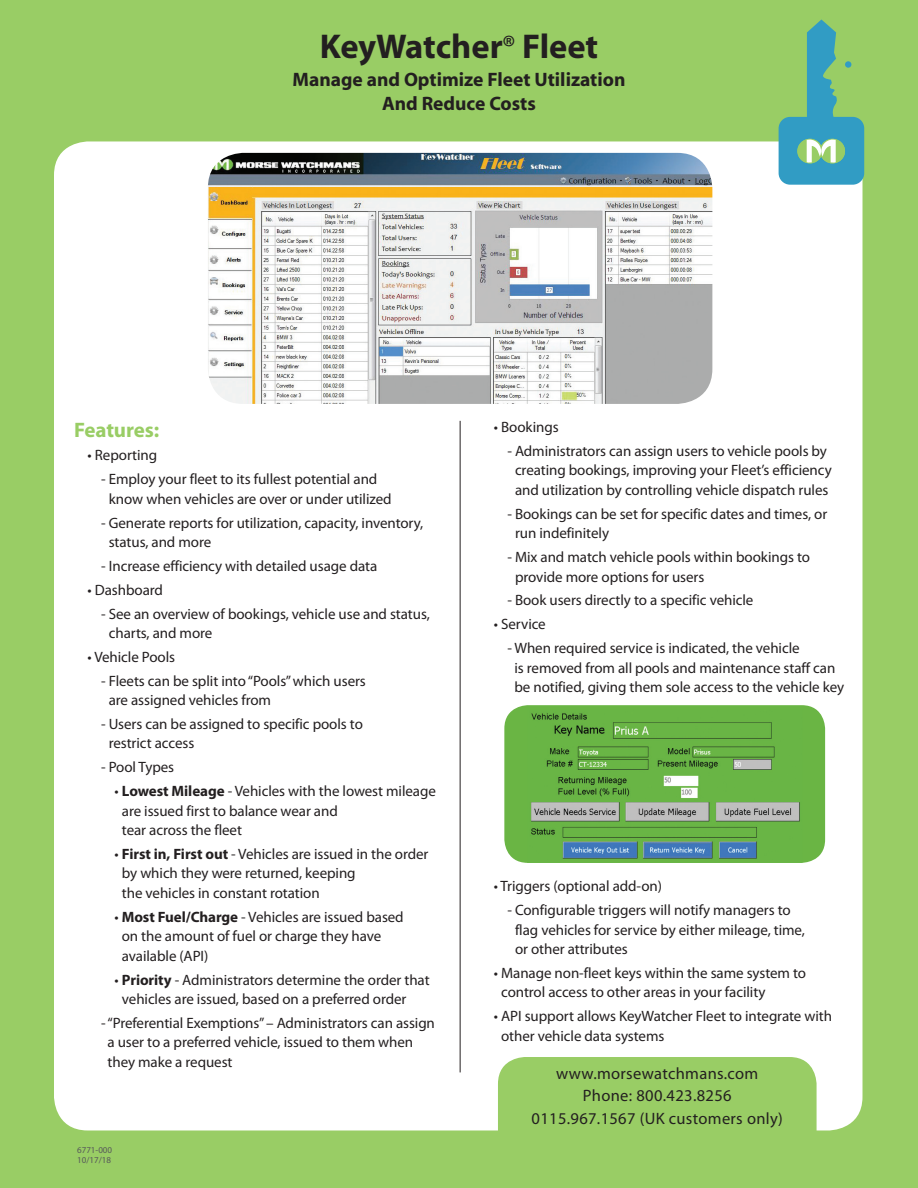
<style>
.page{position:relative;width:918px;height:1188px;background:#99cd65}
.page>*{position:absolute;margin:0;border:0;box-sizing:border-box;transform-origin:0 0}
.t1{font:700 34.5px "Myriad";color:#231f20}
.t2{font:700 21px "Myriad Pro";letter-spacing:-.005em;color:#99cd65}
.t3{font:700 19.5px/24px "Myriad";color:#231f20;text-align:center}
.t4{font:16.5px "Myriad Pro";letter-spacing:.02em;color:#231f20}
.t5{font:15px/19.5px "Myriad Pro";letter-spacing:-.005em;color:#231f20}
.t6{font:9px/9.8px "Myriad Pro";color:#57585a}
.s1{font-weight:700}
</style>
<div class="page">
<div style="left:54px;top:141px;width:808px;height:989px;background:#fff;border-radius:34px"></div>
<svg style="left:779px;top:19px;width:85px;height:166px"></svg>
<hr style="left:460px;top:421px;width:1px;height:651px;background:#231f20">
<div style="left:498px;top:1057px;width:319px;height:74px;background:#99cd65"></div>
<img style="left:208px;top:153px;width:504px;height:251px">
<div style="left:504px;top:705px;width:321px;height:158px;background:#6ab544;border-radius:23px"></div>
<img style="left:531px;top:713px;width:269px;height:146px">
<h1 class="t1" style="left:320px;top:28px;width:280px">KeyWatcher<sup>®</sup> Fleet</h1>
<h3 class="t3" style="left:293px;top:68px;width:334px">Manage and Optimize Fleet Utilization<br>And Reduce Costs</h3>
<p class="t2" style="left:74px;top:416px;width:87px">Features:</p>
<p class="t5" style="left:88px;top:445px;width:71px">• Reporting</p>
<p class="t5" style="left:109px;top:469px;width:284px;text-indent:-8px">- Employ your fleet to its fullest potential and know when vehicles are over or under utilized</p>
<p class="t5" style="left:109px;top:513px;width:316px;text-indent:-8px">- Generate reports for utilization, capacity, inventory, status, and more</p>
<p class="t5" style="left:101px;top:556px;width:278px">- Increase efficiency with detailed usage data</p>
<p class="t5" style="left:88px;top:580px;width:77px">• Dashboard</p>
<p class="t5" style="left:109px;top:603px;width:323px;text-indent:-8px">- See an overview of bookings, vehicle use and status, charts, and more</p>
<p class="t5" style="left:88px;top:647px;width:89px">• Vehicle Pools</p>
<p class="t5" style="left:109px;top:671px;width:259px;text-indent:-8px">- Fleets can be split into “Pools” which users are assigned vehicles from</p>
<p class="t5" style="left:109px;top:714px;width:256px;text-indent:-8px">- Users can be assigned to specific pools to restrict access</p>
<p class="t5" style="left:101px;top:757px;width:75px">- Pool Types</p>
<p class="t5" style="left:122px;top:781px;width:316px;text-indent:-7px">• <span class="s1">Lowest Mileage</span> - Vehicles with the lowest mileage are issued first to balance wear and<br>tear across the fleet</p>
<p class="t5" style="left:122px;top:844px;width:308px;text-indent:-7px">• <span class="s1">First in, First out</span> - Vehicles are issued in the order by which they were returned, keeping<br>the vehicles in constant rotation</p>
<p class="t5" style="left:122px;top:907px;width:284px;text-indent:-7px">• <span class="s1">Most Fuel/Charge</span> - Vehicles are issued based on the amount of fuel or charge they have available (API)</p>
<p class="t5" style="left:122px;top:970px;width:309px;text-indent:-7px">• <span class="s1">Priority</span> - Administrators determine the order that vehicles are issued, based on a preferred order</p>
<p class="t5" style="left:108px;top:1013px;width:329px;text-indent:-6px">- “Preferential Exemptions” – Administrators can assign a user to a preferred vehicle, issued to them when they make a request</p>
<p class="t6" style="left:77px;top:1145px;width:37px">6771-000<br>10/17/18</p>
<p class="t5" style="left:494px;top:417px;width:66px">• Bookings</p>
<p class="t5" style="left:507px;top:441px;width:326px;text-align:center">- Administrators can assign users to vehicle pools by creating bookings, improving your Fleet’s efficiency and utilization by controlling vehicle dispatch rules</p>
<p class="t5" style="left:515px;top:504px;width:314px;text-indent:-8px">- Bookings can be set for specific dates and times, or run indefinitely</p>
<p class="t5" style="left:515px;top:547px;width:297px;text-indent:-8px">- Mix and match vehicle pools within bookings to provide more options for users</p>
<p class="t5" style="left:507px;top:590px;width:248px">- Book users directly to a specific vehicle</p>
<p class="t5" style="left:494px;top:614px;width:53px">• Service</p>
<p class="t5" style="left:514px;top:638px;width:331px;text-indent:-7px">- When required service is indicated, the vehicle<br>is removed from all pools and maintenance staff can be notified, giving them sole access to the vehicle key</p>
<p class="t5" style="left:494px;top:876px;width:170px">• Triggers (optional add-on)</p>
<p class="t5" style="left:515px;top:900px;width:291px;text-indent:-8px">- Configurable triggers will notify managers to flag vehicles for service by either mileage, time, or other attributes</p>
<p class="t5" style="left:501px;top:963px;width:307px;text-indent:-7px">• Manage non-fleet keys within the same system to control access to other areas in your facility</p>
<p class="t5" style="left:501px;top:1006px;width:332px;text-indent:-7px">• API support allows KeyWatcher Fleet to integrate with other vehicle data systems</p>
<p class="t4" style="left:556px;top:1063px;width:204px">www.morsewatchmans.com</p>
<p class="t4" style="left:583px;top:1086px;width:150px">Phone: 800.423.8256</p>
<p class="t4" style="left:532px;top:1108px;width:253px">0115.967.1567 (UK customers only)</p>
</div>
